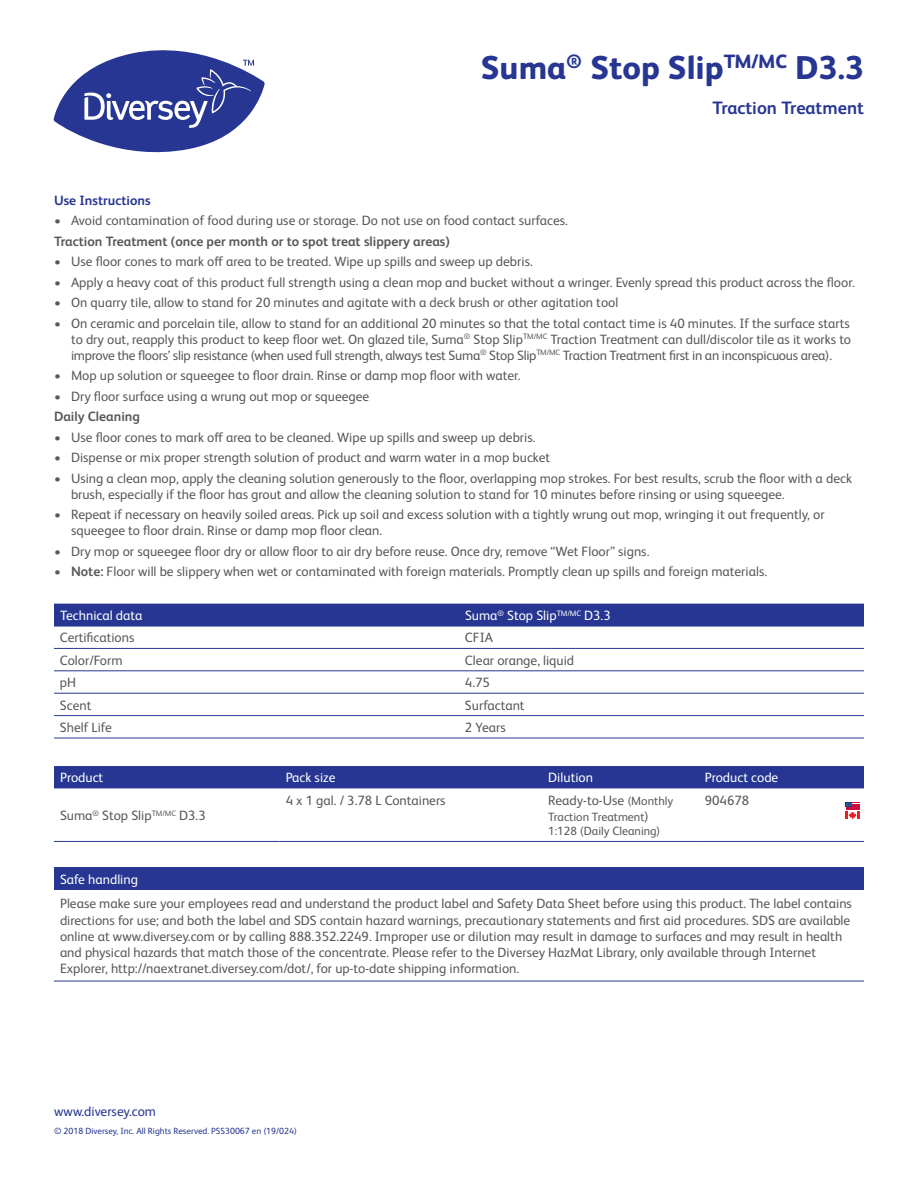
<style>
.page{position:relative;width:918px;height:1188px;background:#fff}
.page>*{position:absolute;margin:0;border:0;box-sizing:border-box;transform-origin:0 0}
.t1{font:800 33px "FS Albert Pro";color:#263692}
.t2{font:700 18px "FS Albert Pro";color:#263692}
.t3{font:13.5px/16.2px "FS Albert Pro";color:#57585a}
.t4{font:13.5px "FS Albert Pro";color:#fff}
.t5{font:700 13.5px "FS Albert Pro";color:#57585a}
.t6{font:13.5px "FS Albert Pro";color:#263692}
.t7{font:700 13.5px "FS Albert Pro";color:#263692}
.t8{font:12px/14.4px "FS Albert Pro";color:#57585a}
.t9{font:9px "FS Albert Pro";color:#263692}
.s1{font-weight:700}
.s2{font-size:12px}
.s3{font-size:13.5px}
</style>
<div class="page">
<div style="left:54px;top:604px;width:810px;height:22px;background:#263692"></div>
<hr style="left:54px;top:693px;width:405px;height:1px;background:#263692">
<hr style="left:459px;top:693px;width:405px;height:1px;background:#263692">
<hr style="left:54px;top:670px;width:405px;height:1px;background:#263692">
<hr style="left:459px;top:670px;width:405px;height:1px;background:#263692">
<hr style="left:54px;top:626px;width:405px;height:1px;background:#263692">
<hr style="left:54px;top:715px;width:405px;height:1px;background:#263692">
<hr style="left:54px;top:738px;width:405px;height:1px;background:#263692">
<hr style="left:459px;top:626px;width:405px;height:1px;background:#263692">
<hr style="left:459px;top:715px;width:405px;height:1px;background:#263692">
<hr style="left:459px;top:738px;width:405px;height:1px;background:#263692">
<hr style="left:54px;top:648px;width:405px;height:1px;background:#263692">
<hr style="left:459px;top:648px;width:405px;height:1px;background:#263692">
<div style="left:54px;top:766px;width:810px;height:22px;background:#263692"></div>
<hr style="left:54px;top:841px;width:226px;height:1px;background:#263692">
<hr style="left:280px;top:841px;width:262px;height:1px;background:#263692">
<hr style="left:542px;top:841px;width:157px;height:1px;background:#263692">
<hr style="left:699px;top:841px;width:165px;height:1px;background:#263692">
<div style="left:54px;top:868px;width:810px;height:22px;background:#263692"></div>
<hr style="left:54px;top:981px;width:810px;height:1px;background:#263692">
<svg style="left:846px;top:803px;width:13px;height:16px"></svg>
<svg style="left:53px;top:50px;width:212px;height:103px"></svg>
<h1 class="t1" style="left:481px;top:42px;width:385px">Suma<sup>®</sup> Stop Slip<sup>TM/MC</sup> D3.3</h1>
<h2 class="t2" style="left:712px;top:96px;width:153px">Traction Treatment</h2>
<p class="t7" style="left:54px;top:191px;width:98px">Use Instructions</p>
<p class="t3" style="left:54px;top:212px;width:515px">• Avoid contamination of food during use or storage. Do not use on food contact surfaces.</p>
<p class="t5" style="left:54px;top:232px;width:397px">Traction Treatment (once per month or to spot treat slippery areas)</p>
<p class="t3" style="left:54px;top:252px;width:480px">• Use floor cones to mark off area to be treated. Wipe up spills and sweep up debris.</p>
<p class="t3" style="left:54px;top:273px;width:802px">• Apply a heavy coat of this product full strength using a clean mop and bucket without a wringer. Evenly spread this product across the floor.</p>
<p class="t3" style="left:54px;top:293px;width:566px">• On quarry tile, allow to stand for 20 minutes and agitate with a deck brush or other agitation tool</p>
<p class="t3" style="left:71px;top:314px;width:782px;text-align:justify;text-indent:-17px">• On ceramic and porcelain tile, allow to stand for an additional 20 minutes so that the total contact time is 40 minutes. If the surface starts to dry out, reapply this product to keep floor wet. On glazed tile, Suma<sup>®</sup> Stop Slip<sup>TM/MC</sup> Traction Treatment can dull/discolor tile as it works to improve the floors’ slip resistance (when used full strength, always test Suma<sup>®</sup> Stop Slip<sup>TM/MC</sup> Traction Treatment first in an inconspicuous area).</p>
<p class="t3" style="left:54px;top:367px;width:468px">• Mop up solution or squeegee to floor drain. Rinse or damp mop floor with water.</p>
<p class="t3" style="left:54px;top:387px;width:317px">• Dry floor surface using a wrung out mop or squeegee</p>
<p class="t5" style="left:54px;top:407px;width:88px">Daily Cleaning</p>
<p class="t3" style="left:54px;top:428px;width:483px">• Use floor cones to mark off area to be cleaned. Wipe up spills and sweep up debris.</p>
<p class="t3" style="left:54px;top:448px;width:498px">• Dispense or mix proper strength solution of product and warm water in a mop bucket</p>
<p class="t3" style="left:71px;top:469px;width:783px;text-indent:-17px">• Using a clean mop, apply the cleaning solution generously to the floor, overlapping mop strokes. For best results, scrub the floor with a deck brush, especially if the floor has grout and allow the cleaning solution to stand for 10 minutes before rinsing or using squeegee.</p>
<p class="t3" style="left:71px;top:506px;width:755px;text-indent:-17px">• Repeat if necessary on heavily soiled areas. Pick up soil and excess solution with a tightly wrung out mop, wringing it out frequently, or squeegee to floor drain. Rinse or damp mop floor clean.</p>
<p class="t3" style="left:54px;top:542px;width:597px">• Dry mop or squeegee floor dry or allow floor to air dry before reuse. Once dry, remove “Wet Floor” signs.</p>
<p class="t3" style="left:54px;top:563px;width:715px"><span class="s1">• Note:</span> Floor will be slippery when wet or contaminated with foreign materials. Promptly clean up spills and foreign materials.</p>
<p class="t4" style="left:60px;top:606px;width:84px">Technical data</p>
<p class="t4" style="left:465px;top:606px;width:147px">Suma<sup>®</sup> Stop Slip<sup>TM/MC</sup> D3.3</p>
<p class="t3" style="left:60px;top:629px;width:76px">Certifications</p>
<p class="t3" style="left:465px;top:629px;width:29px">CFIA</p>
<p class="t3" style="left:60px;top:651px;width:64px">Color/Form</p>
<p class="t3" style="left:465px;top:651px;width:111px">Clear orange, liquid</p>
<p class="t3" style="left:60px;top:673px;width:18px">pH</p>
<p class="t3" style="left:465px;top:673px;width:27px">4.75</p>
<p class="t3" style="left:60px;top:696px;width:33px">Scent</p>
<p class="t3" style="left:465px;top:696px;width:61px">Surfactant</p>
<p class="t3" style="left:60px;top:718px;width:53px">Shelf Life</p>
<p class="t3" style="left:465px;top:718px;width:42px">2 Years</p>
<p class="t4" style="left:60px;top:768px;width:45px">Product</p>
<p class="t4" style="left:286px;top:768px;width:51px">Pack size</p>
<p class="t4" style="left:548px;top:768px;width:46px">Dilution</p>
<p class="t4" style="left:705px;top:768px;width:75px">Product code</p>
<p class="t3" style="left:60px;top:806px;width:147px">Suma<sup>®</sup> Stop Slip<sup>TM/MC</sup> D3.3</p>
<p class="t3" style="left:286px;top:791px;width:161px">4 x 1 gal. / 3.78 L Containers</p>
<p class="t3" style="left:548px;top:791px;width:127px">Ready-to-Use <span class="s2">(Monthly</span></p>
<p class="t8" style="left:548px;top:809px;width:114px">Traction Treatment<span class="s3">)<br></span>1:128 (Daily Cleaning)</p>
<p class="t3" style="left:705px;top:791px;width:46px">904678</p>
<p class="t4" style="left:60px;top:870px;width:80px">Safe handling</p>
<p class="t3" style="left:60px;top:895px;width:794px">Please make sure your employees read and understand the product label and Safety Data Sheet before using this product. The label contains directions for use; and both the label and SDS contain hazard warnings, precautionary statements and first aid procedures. SDS are available online at www.diversey.com or by calling 888.352.2249. Improper use or dilution may result in damage to surfaces and may result in health and physical hazards that match those of the concentrate. Please refer to the Diversey HazMat Library, only available through Internet Explorer, http://naextranet.diversey.com/dot/, for up-to-date shipping information.</p>
<p class="t6" style="left:54px;top:1102px;width:104px">www.diversey.com</p>
<p class="t9" style="left:54px;top:1125px;width:244px">© 2018 Diversey, Inc. All Rights Reserved. PSS30067 en (19/024)</p>
</div>
